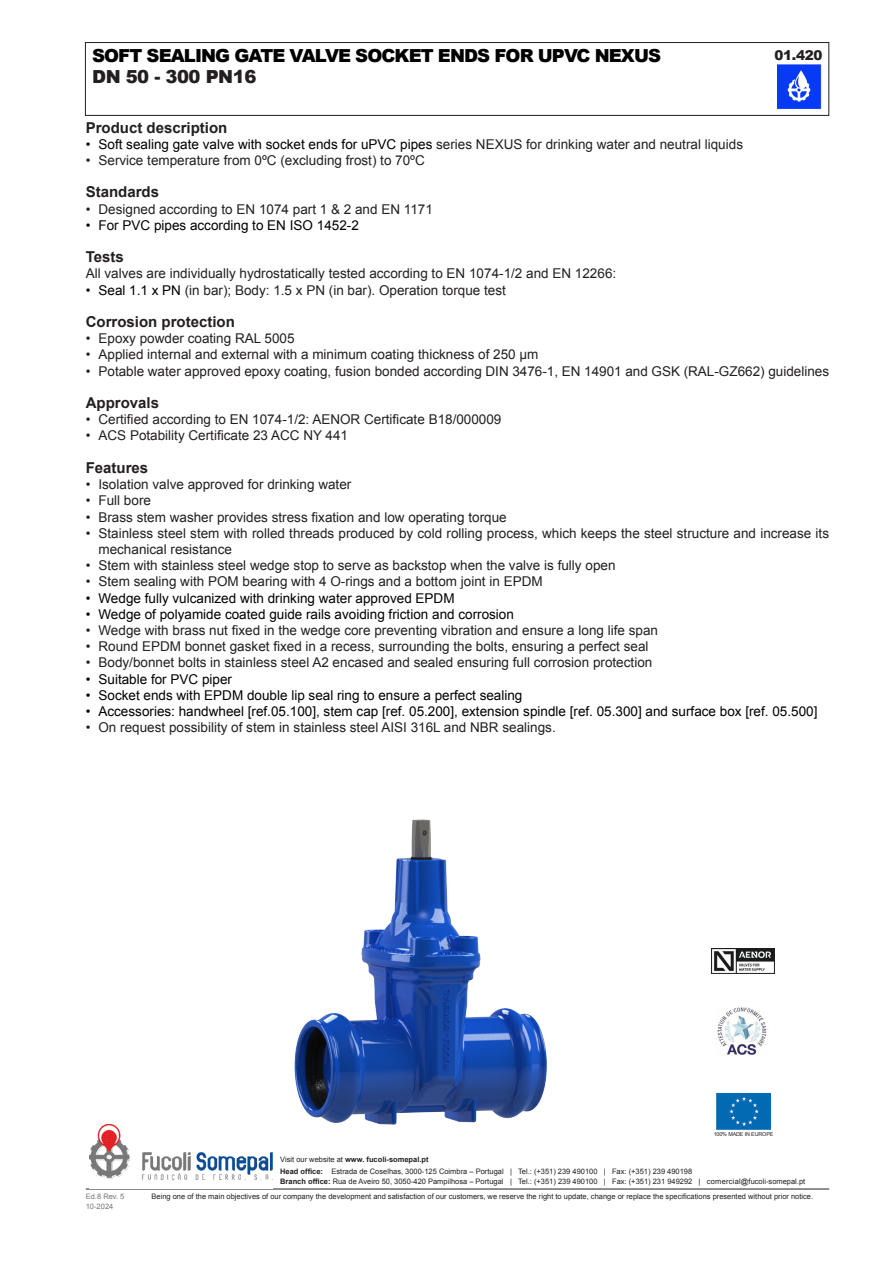
<style>
.page{position:relative;width:893px;height:1263px;background:#fff}
.page>*{position:absolute;margin:0;border:0;box-sizing:border-box;transform-origin:0 0}
.t1{font:900 18px "Arial";letter-spacing:-.05em;color:#000}
.t2{font:900 18px "Arial";letter-spacing:-.025em;color:#231f20}
.títulos{font:700 15px "Arial";color:#231f20}
.texto_geral{font:13.5px/16.2px "Arial";color:#231f20}
.t3{font:13.5px "Arial";color:#000}
.t4{font:900 13.5px "Arial";color:#231f20}
.rodapé{font:7.5px "Arial";color:#231f20}
.rodapé-2{font:700 7.5px "Arial";color:#231f20}
.t5{font:7.5px "Arial";color:#77777a}
.t6{font:5.4px "Arial";letter-spacing:-.025em;color:#231f20}
.s1{color:#231f20}
.s2{color:#000}
.s3{font-weight:400}
.s4{font-weight:700}
</style>
<div class="page">
<div style="left:85px;top:42px;width:744px;height:74px;border:1px solid #231f20"></div>
<hr style="left:86px;top:1189px;width:743px;height:1px;background:#231f20">
<img style="left:89px;top:1124px;width:183px;height:57px">
<img style="left:777px;top:64px;width:45px;height:44px">
<img style="left:717px;top:1093px;width:53px;height:37px">
<img style="left:294px;top:819px;width:253px;height:306px">
<img style="left:717px;top:1008px;width:50px;height:48px">
<img style="left:712px;top:948px;width:63px;height:26px">
<p class="t1" style="left:92px;top:43px;width:570px">SOFT SEALING GATE VALVE SOCKET ENDS FOR UPVC NEXUS</p>
<p class="t2" style="left:92px;top:64px;width:166px">DN 50 - 300 PN16</p>
<p class="t4" style="left:775px;top:45px;width:49px">01.420</p>
<p class="títulos" style="left:86px;top:117px;width:143px">Product description</p>
<p class="t3" style="left:86px;top:135px;width:659px">• Soft sealing gate valve with socket ends for uPVC pipes <span class="s1">series NEXUS for drinking water and neutral liquids</span></p>
<p class="texto_geral" style="left:86px;top:152px;width:341px">• Service temperature from 0ºC (excluding frost) to 70ºC</p>
<p class="títulos" style="left:86px;top:182px;width:75px">Standards</p>
<p class="texto_geral" style="left:86px;top:201px;width:349px">• Designed according to EN 1074 part 1 &amp; 2 and EN 1171</p>
<p class="t3" style="left:86px;top:216px;width:275px">• For PVC pipes according to EN ISO 1452-2</p>
<p class="títulos" style="left:86px;top:247px;width:40px">Tests</p>
<p class="texto_geral" style="left:86px;top:266px;width:532px">All valves are individually hydrostatically tested according to EN 1074-1/2 and EN 12266:</p>
<p class="texto_geral" style="left:86px;top:282px;width:422px"><span class="s2">• Seal 1.1 x PN</span> (in bar); Body: 1.5 x PN (in bar). Operation torque test</p>
<p class="títulos" style="left:86px;top:312px;width:151px">Corrosion protection</p>
<p class="texto_geral" style="left:86px;top:331px;width:210px">• Epoxy powder coating RAL 5005</p>
<p class="texto_geral" style="left:86px;top:347px;width:454px">• Applied internal and external with a minimum coating thickness of 250 µm</p>
<p class="texto_geral" style="left:86px;top:363px;width:745px">• Potable water approved epoxy coating, fusion bonded according DIN 3476-1, EN 14901 and GSK (RAL-GZ662) guidelines</p>
<p class="títulos" style="left:86px;top:393px;width:75px">Approvals</p>
<p class="texto_geral" style="left:86px;top:412px;width:417px">• Certified according to EN 1074-1/2: AENOR Certificate B18/000009</p>
<p class="texto_geral" style="left:86px;top:428px;width:264px">• ACS Potability Certificate 23 ACC NY 441</p>
<p class="títulos" style="left:86px;top:458px;width:64px">Features</p>
<p class="texto_geral" style="left:86px;top:476px;width:267px">• Isolation valve approved for drinking water</p>
<p class="texto_geral" style="left:86px;top:493px;width:67px">• Full bore</p>
<p class="texto_geral" style="left:86px;top:509px;width:422px">• Brass stem washer provides stress fixation and low operating torque</p>
<p class="texto_geral" style="left:98px;top:525px;width:732px;text-indent:-13px">• Stainless steel stem with rolled threads produced by cold rolling process, which keeps the steel structure and increase its mechanical resistance</p>
<p class="texto_geral" style="left:86px;top:557px;width:531px">• Stem with stainless steel wedge stop to serve as backstop when the valve is fully open</p>
<p class="texto_geral" style="left:86px;top:574px;width:458px">• Stem sealing with POM bearing with 4 O-rings and a bottom joint in EPDM</p>
<p class="t3" style="left:86px;top:589px;width:370px">• Wedge fully vulcanized with drinking water approved EPDM</p>
<p class="t3" style="left:86px;top:605px;width:430px">• Wedge of polyamide coated guide rails avoiding friction and corrosion</p>
<p class="texto_geral" style="left:86px;top:622px;width:574px">• Wedge with brass nut fixed in the wedge core preventing vibration and ensure a long life span</p>
<p class="texto_geral" style="left:86px;top:638px;width:564px">• Round EPDM bonnet gasket fixed in a recess, surrounding the bolts, ensuring a perfect seal</p>
<p class="texto_geral" style="left:86px;top:655px;width:568px">• Body/bonnet bolts in stainless steel A2 encased and sealed ensuring full corrosion protection</p>
<p class="t3" style="left:86px;top:670px;width:148px">• Suitable for PVC piper</p>
<p class="t3" style="left:86px;top:686px;width:438px">• Socket ends with EPDM double lip seal ring to ensure a perfect sealing</p>
<p class="t3" style="left:86px;top:702px;width:733px">• Accessories: handwheel [ref.05.100], stem cap [ref. 05.200], extension spindle [ref. 05.300] and surface box [ref. 05.500]</p>
<p class="texto_geral" style="left:86px;top:719px;width:471px">• On request possibility of stem in stainless steel AISI 316L and NBR sealings.</p>
<p class="t6" style="left:714px;top:1130px;width:61px">100% MADE IN EUROPE</p>
<p class="rodapé-2" style="left:280px;top:1154px;width:150px"><span class="s3">Visit our website at</span> www. fucoli-somepal.pt</p>
<p class="rodapé" style="left:280px;top:1166px;width:414px"><span class="s4">Head office:</span> Estrada de Coselhas, 3000-125 Coimbra – Portugal | Tel.: (+351) 239 490100 | Fax: (+351) 239 490198</p>
<p class="rodapé" style="left:280px;top:1177px;width:527px"><span class="s4">Branch office:</span> Rua de Aveiro 50, 3050-420 Pampilhosa – Portugal | Tel.: (+351) 239 490100 | Fax: (+351) 231 949292 | comercial@fucoli-somepal.pt</p>
<p class="t5" style="left:86px;top:1191px;width:40px">Ed.8 Rev. 5</p>
<p class="rodapé" style="left:152px;top:1191px;width:663px">Being one of the main objectives of our company the development and satisfaction of our customers, we reserve the right to update, change or replace the specifications presented without prior notice.</p>
<p class="t5" style="left:86px;top:1201px;width:29px">10-2024</p>
</div>
